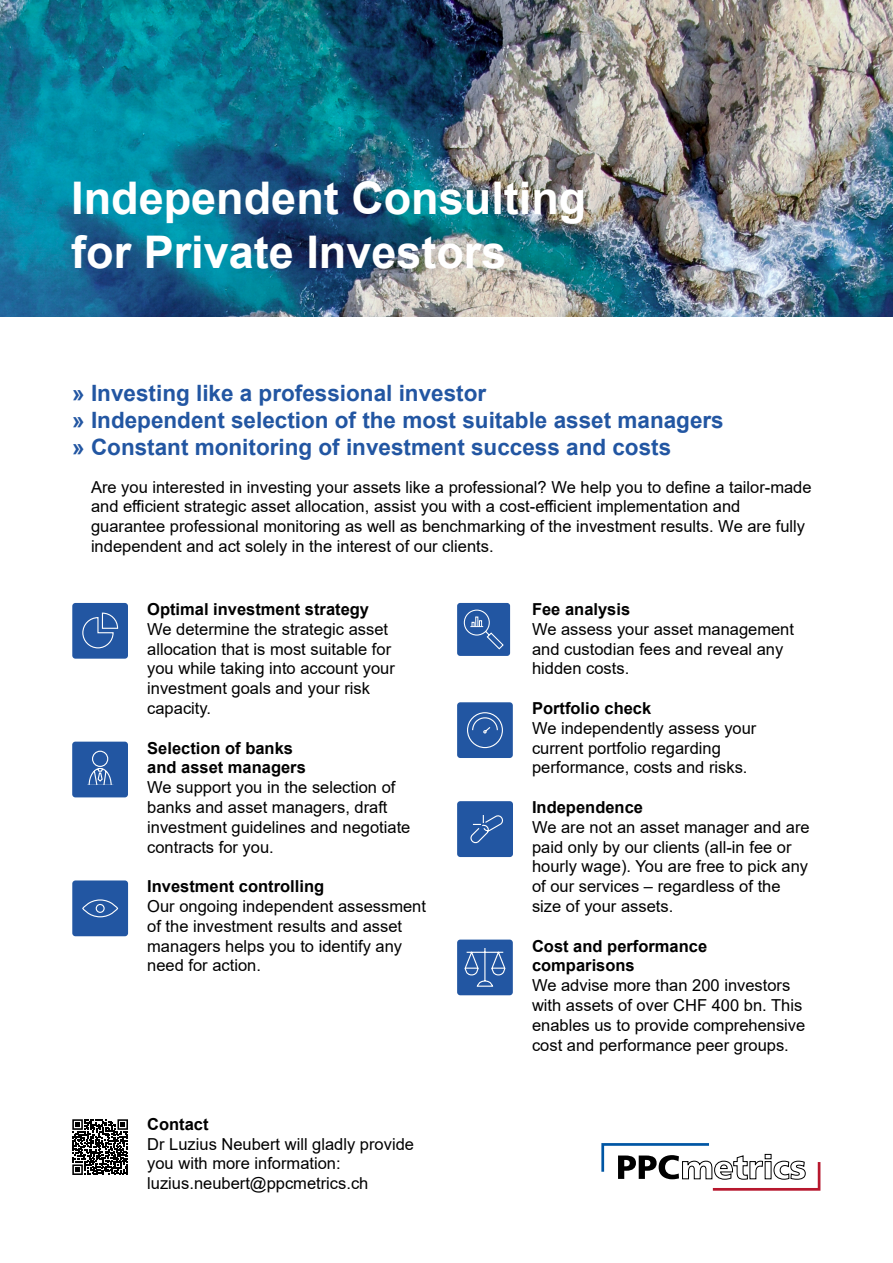
<style>
.page{position:relative;width:893px;height:1263px;background:#fff}
.page>*{position:absolute;margin:0;border:0;box-sizing:border-box;transform-origin:0 0}
.t1{font:700 45px/54px "Arial";color:#fff}
.t2{font:700 22.5px/27px "Arial";color:#2256a2}
.t3{font:16.5px/19.8px "Arial";color:#000}
.t4{font:700 16.5px/19.8px "Arial";color:#000}
</style>
<div class="page">
<img style="left:0;top:0;width:893px;height:317px">
<div style="left:457px;top:603px;width:53px;height:53px;background:#2256a2;border-radius:3px"></div>
<svg style="left:463px;top:609px;width:41px;height:41px"></svg>
<svg style="left:72px;top:1119px;width:56px;height:56px"></svg>
<div style="left:72px;top:603px;width:56px;height:56px;background:#2256a2;border-radius:3px"></div>
<svg style="left:82px;top:612px;width:37px;height:37px"></svg>
<svg style="left:601px;top:1143px;width:219px;height:48px"></svg>
<div style="left:457px;top:939px;width:56px;height:56px;background:#2256a2;border-radius:3px"></div>
<svg style="left:464px;top:948px;width:42px;height:39px"></svg>
<div style="left:72px;top:742px;width:56px;height:55px;background:#2256a2;border-radius:3px"></div>
<svg style="left:88px;top:750px;width:24px;height:48px"></svg>
<hr style="left:87px;top:785px;width:28px;height:3px;background:#2256a2">
<div style="left:72px;top:880px;width:56px;height:56px;background:#2256a2;border-radius:3px"></div>
<svg style="left:82px;top:899px;width:37px;height:19px"></svg>
<div style="left:457px;top:702px;width:56px;height:56px;background:#2256a2;border-radius:3px"></div>
<svg style="left:467px;top:712px;width:36px;height:37px"></svg>
<div style="left:457px;top:801px;width:56px;height:56px;background:#2256a2;border-radius:3px"></div>
<svg style="left:470px;top:815px;width:33px;height:29px"></svg>
<h1 class="t1" style="left:71px;top:172px;width:517px">Independent Consulting for Private Investors</h1>
<h2 class="t2" style="left:72px;top:380px;width:653px">» Investing like a professional investor<br>» Independent selection of the most suitable asset managers » Constant monitoring of investment success and costs</h2>
<p class="t3" style="left:91px;top:477px;width:722px">Are you interested in investing your assets like a professional? We help you to define a tailor-made and efficient strategic asset allocation, assist you with a cost-efficient implementation and guarantee professional monitoring as well as benchmarking of the investment results. We are fully independent and act solely in the interest of our clients.</p>
<p class="t4" style="left:147px;top:599px;width:223px">Optimal investment strategy</p>
<p class="t3" style="left:147px;top:619px;width:249px">We determine the strategic asset allocation that is most suitable for you while taking into account your investment goals and your risk capacity.</p>
<p class="t4" style="left:147px;top:738px;width:160px">Selection of banks and asset managers</p>
<p class="t3" style="left:147px;top:777px;width:265px">We support you in the selection of banks and asset managers, draft investment guidelines and negotiate contracts for you.</p>
<p class="t4" style="left:147px;top:877px;width:178px">Investment controlling</p>
<p class="t3" style="left:147px;top:896px;width:280px">Our ongoing independent assessment of the investment results and asset managers helps you to identify any need for action.</p>
<p class="t4" style="left:147px;top:1114px;width:63px">Contact</p>
<p class="t3" style="left:147px;top:1134px;width:268px">Dr Luzius Neubert will gladly provide you with more information: luzius.neubert@ppcmetrics.ch</p>
<p class="t4" style="left:532px;top:599px;width:100px">Fee analysis</p>
<p class="t3" style="left:532px;top:619px;width:263px">We assess your asset management and custodian fees and reveal any hidden costs.</p>
<p class="t4" style="left:532px;top:698px;width:121px">Portfolio check</p>
<p class="t3" style="left:532px;top:718px;width:226px">We independently assess your current portfolio regarding performance, costs and risks.</p>
<p class="t4" style="left:532px;top:797px;width:112px">Independence</p>
<p class="t3" style="left:532px;top:817px;width:279px">We are not an asset manager and are paid only by our clients (all-in fee or hourly wage). You are free to pick any of our services – regardless of the size of your assets.</p>
<p class="t4" style="left:532px;top:936px;width:177px">Cost and performance comparisons</p>
<p class="t3" style="left:532px;top:975px;width:275px">We advise more than 200 investors with assets of over CHF 400 bn. This enables us to provide comprehensive cost and performance peer groups.</p>
</div>
